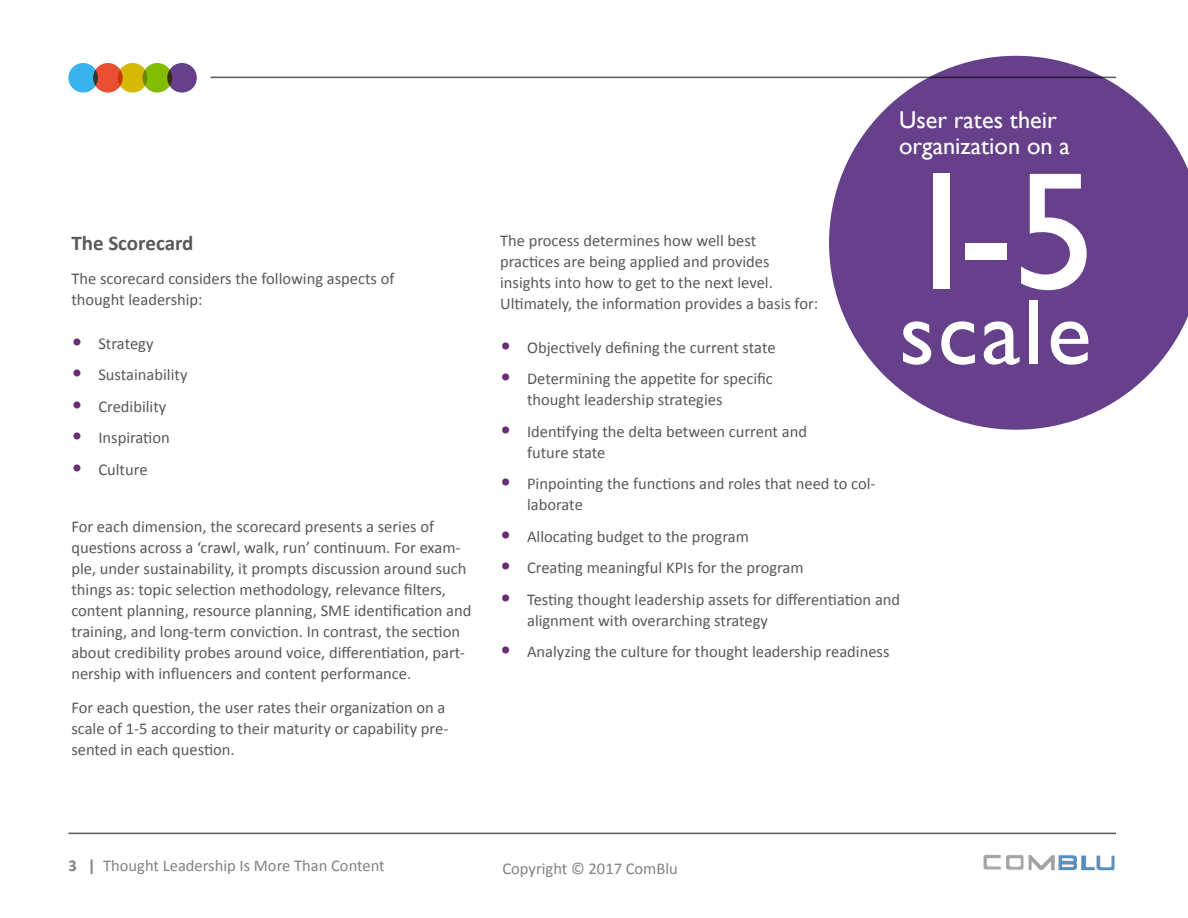
<style>
.page{position:relative;width:1188px;height:918px;background:#fff}
.page>*{position:absolute;margin:0;border:0;box-sizing:border-box;transform-origin:0 0}
.t1{font:168.75px "Gill Sans";color:#fff}
.t2{font:93px "Gill Sans";letter-spacing:.03em;color:#fff}
.t3{font:24.3px/26.2px "Gill Sans";color:#fff}
.t4{font:700 21px "Calibri";color:#58595b}
.t5{font:16.5px/21px "Calibri";color:#58595b}
.t6{font:16.5px "Calibri";color:#808285}
.s1{font-size:22.5px;color:#672e72}
.s2{font-weight:700}
</style>
<div class="page">
<hr style="left:68px;top:833px;width:1048px;height:1px;background:#58595b">
<img style="left:983px;top:854px;width:132px;height:17px">
<div style="left:167px;top:63px;width:30px;height:30px;background:#66408a;border-radius:50%"></div>
<div style="left:143px;top:63px;width:29px;height:30px;background:#82bd00;border-radius:50%"></div>
<div style="left:118px;top:63px;width:29px;height:30px;background:#d6b805;border-radius:50%"></div>
<div style="left:93px;top:63px;width:30px;height:30px;background:#eb4f33;border-radius:50%"></div>
<div style="left:68px;top:63px;width:30px;height:30px;background:#38b3ed;border-radius:50%"></div>
<hr style="left:211px;top:77px;width:905px;height:1px;background:#58595b">
<svg style="left:829px;top:56px;width:359px;height:374px;fill:#66408a"></svg>
<p class="t4" style="left:71px;top:229px;width:124px">The Scorecard</p>
<p class="t5" style="left:71px;top:268px;width:325px">The scorecard considers the following aspects of thought leadership:</p>
<p class="t5" style="left:71px;top:333px;width:84px"><span class="s1">•</span> Strategy</p>
<p class="t5" style="left:71px;top:364px;width:118px"><span class="s1">•</span> Sustainability</p>
<p class="t5" style="left:71px;top:396px;width:96px"><span class="s1">•</span> Credibility</p>
<p class="t5" style="left:71px;top:427px;width:100px"><span class="s1">•</span> Inspiration</p>
<p class="t5" style="left:71px;top:459px;width:78px"><span class="s1">•</span> Culture</p>
<p class="t5" style="left:71px;top:516px;width:401px">For each dimension, the scorecard presents a series of questions across a ‘crawl, walk, run’ continuum. For exam&shy;ple, under sustainability, it prompts discussion around such things as: topic selection methodology, relevance filters, content planning, resource planning, SME identification and training, and long-term conviction. In contrast, the section about credibility probes around voice, differentiation, part&shy;nership with influencers and content performance.</p>
<p class="t5" style="left:71px;top:697px;width:379px">For each question, the user rates their organization on a scale of 1-5 according to their maturity or capability pre&shy;sented in each question.</p>
<h3 class="t3" style="left:899px;top:107px;width:172px">User rates their organization on a</h3>
<h1 class="t1" style="left:899px;top:134px;width:199px">1-5</h1>
<h2 class="t2" style="left:899px;top:279px;width:194px">scale</h2>
<p class="t5" style="left:500px;top:231px;width:320px">The process determines how well best practices are being applied and provides insights into how to get to the next level.<br>Ultimately, the information provides a basis for:</p>
<p class="t5" style="left:500px;top:337px;width:277px"><span class="s1">•</span> Objectively defining the current state</p>
<p class="t5" style="left:527px;top:368px;width:247px;text-indent:-27px"><span class="s1">•</span> Determining the appetite for specific thought leadership strategies</p>
<p class="t5" style="left:527px;top:421px;width:281px;text-indent:-27px"><span class="s1">•</span> Identifying the delta between current and future state</p>
<p class="t5" style="left:527px;top:473px;width:350px;text-indent:-27px"><span class="s1">•</span> Pinpointing the functions and roles that need to col&shy;laborate</p>
<p class="t5" style="left:500px;top:526px;width:250px"><span class="s1">•</span> Allocating budget to the program</p>
<p class="t5" style="left:500px;top:557px;width:305px"><span class="s1">•</span> Creating meaningful KPIs for the program</p>
<p class="t5" style="left:527px;top:589px;width:375px;text-indent:-27px"><span class="s1">•</span> Testing thought leadership assets for differentiation and alignment with overarching strategy</p>
<p class="t5" style="left:500px;top:641px;width:391px"><span class="s1">•</span> Analyzing the culture for thought leadership readiness</p>
<p class="t6" style="left:68px;top:856px;width:318px"><span class="s2">3 |</span> Thought Leadership Is More Than Content</p>
<p class="t6" style="left:502px;top:858px;width:177px">Copyright © 2017 ComBlu</p>
</div>
